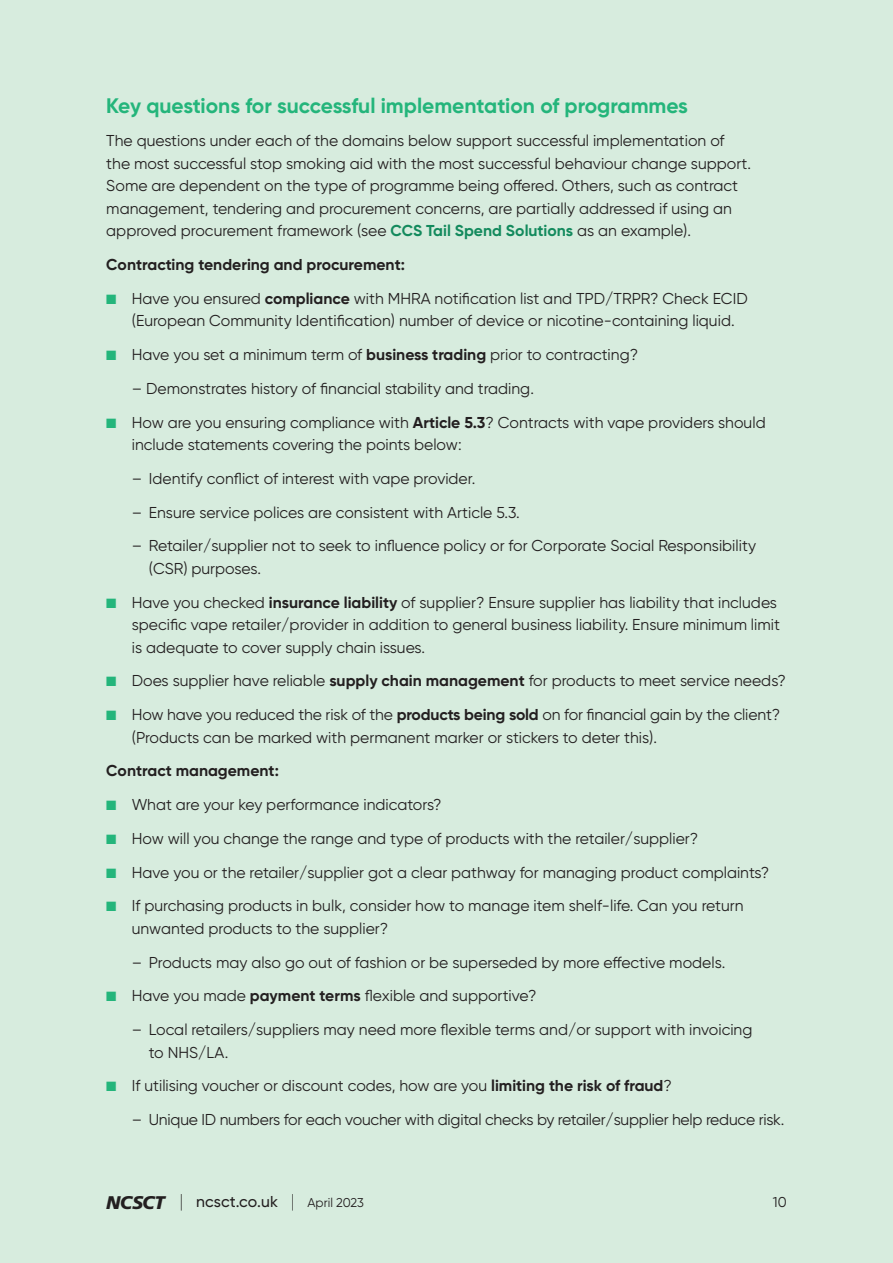
<style>
.page{position:relative;width:893px;height:1263px;background:#d7ecde}
.page>*{position:absolute;margin:0;border:0;box-sizing:border-box;transform-origin:0 0}
.t1{font:700 21px "Gilroy";color:#24b57b}
.t2{font:15.75px/22.5px "Gilroy";color:#231f20}
.t3{font:700 15.75px "Gilroy";color:#231f20}
.t4{font:500 15.75px "Gilroy";letter-spacing:.01em;color:#231f20}
.t5{font:14.25px "Gilroy";color:#231f20}
.s1{font-weight:700;color:#138a5d}
.s2{color:#24b57b}
.s3{font-weight:700}
.s4{font-family:"Frutiger LT Pro";font-weight:900;font-style:italic;font-size:18.3px}
.s5{font-weight:200;font-size:18px}
.s6{font-weight:400;font-size:12.75px}
</style>
<div class="page">
<h1 class="t1" style="left:106px;top:92px;width:583px">Key questions for successful implementation of programmes</h1>
<p class="t2" style="left:106px;top:129px;width:646px">The questions under each of the domains below support successful implementation of the most successful stop smoking aid with the most successful behaviour change support.<br>Some are dependent on the type of programme being offered. Others, such as contract management, tendering and procurement concerns, are partially addressed if using an approved procurement framework (see <span class="s1">CCS Tail Spend Solutions</span> as an example).</p>
<p class="t3" style="left:106px;top:255px;width:300px">Contracting tendering and procurement:</p>
<p class="t2" style="left:132px;top:287px;width:617px;text-indent:-26px"><span class="s2">■</span> Have you ensured <span class="s3">compliance</span> with MHRA notification list and TPD/TRPR? Check ECID (European Community Identification) number of device or nicotine-containing liquid.</p>
<p class="t2" style="left:106px;top:343px;width:533px"><span class="s2">■</span> Have you set a minimum term of <span class="s3">business trading</span> prior to contracting?</p>
<p class="t2" style="left:132px;top:377px;width:404px">– Demonstrates history of financial stability and trading.</p>
<p class="t2" style="left:132px;top:411px;width:635px;text-indent:-26px"><span class="s2">■</span> How are you ensuring compliance with <span class="s3">Article 5.3</span>? Contracts with vape providers should include statements covering the points below:</p>
<p class="t2" style="left:132px;top:467px;width:345px">– Identify conflict of interest with vape provider.</p>
<p class="t2" style="left:132px;top:501px;width:390px">– Ensure service polices are consistent with Article 5.3.</p>
<p class="t2" style="left:149px;top:534px;width:609px;text-indent:-17px">– Retailer/supplier not to seek to influence policy or for Corporate Social Responsibility (CSR) purposes.</p>
<p class="t2" style="left:132px;top:591px;width:650px;text-indent:-26px"><span class="s2">■</span> Have you checked <span class="s3">insurance liability</span> of supplier? Ensure supplier has liability that includes specific vape retailer/provider in addition to general business liability. Ensure minimum limit is adequate to cover supply chain issues.</p>
<p class="t2" style="left:106px;top:669px;width:681px"><span class="s2">■</span> Does supplier have reliable <span class="s3">supply chain management</span> for products to meet service needs?</p>
<p class="t2" style="left:132px;top:703px;width:650px;text-indent:-26px"><span class="s2">■</span> How have you reduced the risk of the <span class="s3">products being sold</span> on for financial gain by the client? (Products can be marked with permanent marker or stickers to deter this).</p>
<p class="t3" style="left:106px;top:761px;width:174px">Contract management:</p>
<p class="t2" style="left:106px;top:793px;width:337px"><span class="s2">■</span> What are your key performance indicators?</p>
<p class="t2" style="left:106px;top:827px;width:593px"><span class="s2">■</span> How will you change the range and type of products with the retailer/supplier?</p>
<p class="t2" style="left:106px;top:861px;width:664px"><span class="s2">■</span> Have you or the retailer/supplier got a clear pathway for managing product complaints?</p>
<p class="t2" style="left:132px;top:894px;width:613px;text-indent:-26px"><span class="s2">■</span> If purchasing products in bulk, consider how to manage item shelf-life. Can you return unwanted products to the supplier?</p>
<p class="t2" style="left:132px;top:951px;width:595px">– Products may also go out of fashion or be superseded by more effective models.</p>
<p class="t2" style="left:106px;top:984px;width:432px"><span class="s2">■</span> Have you made <span class="s3">payment terms</span> flexible and supportive?</p>
<p class="t2" style="left:149px;top:1018px;width:605px;text-indent:-17px">– Local retailers/suppliers may need more flexible terms and/or support with invoicing to NHS/LA.</p>
<p class="t2" style="left:106px;top:1074px;width:567px"><span class="s2">■</span> If utilising voucher or discount codes, how are you <span class="s3">limiting the risk of fraud</span>?</p>
<p class="t2" style="left:132px;top:1108px;width:654px">– Unique ID numbers for each voucher with digital checks by retailer/supplier help reduce risk.</p>
<p class="t4" style="left:106px;top:1191px;width:259px"><span class="s4">NCSCT</span> <span class="s5">|</span> ncsct.co.uk <span class="s5">|</span> <span class="s6">April 2023</span></p>
<p class="t5" style="left:773px;top:1193px;width:15px">10</p>
</div>
